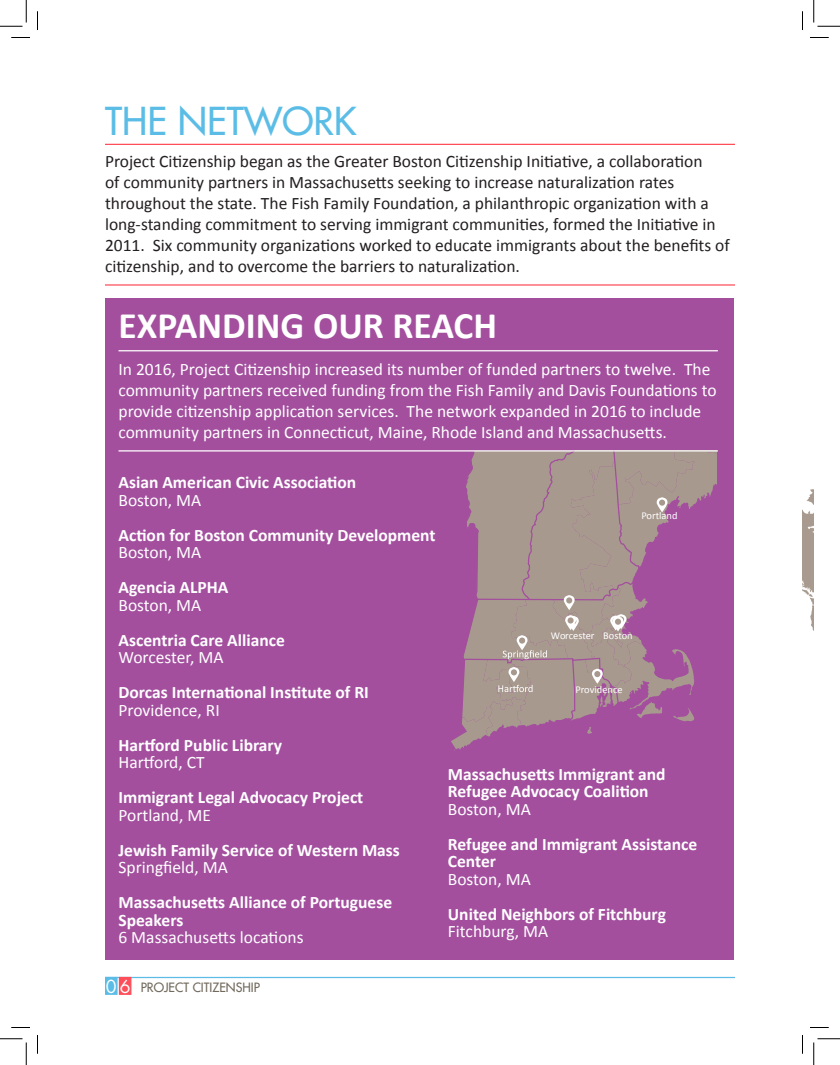
<style>
.page{position:relative;width:840px;height:1065px;background:#fff}
.page>*{position:absolute;margin:0;border:0;box-sizing:border-box;transform-origin:0 0}
.t1{font:700 37.5px "Calibri";color:#fff}
.t2{font:37.5px "Futura LT";color:#5bbde6}
.t3{font:17.5px/21px "Calibri";color:#231f20}
.t4{font:17.5px/21px "Calibri";color:#fff}
.t5{font:700 17.5px/17.5px "Calibri";color:#fff}
.t6{font:12.5px "Futura LT";color:#70695c}
.t7{font:10.38px "Calibri";color:#fff}
.s1{font-size:17.5px;color:#fff}
</style>
<div class="page">
<hr style="left:105px;top:977px;width:630px;height:1px;background:#5bbde6">
<div style="left:105px;top:977px;width:13px;height:18px;background:#5bbde6;border:1px solid #5bbde6"></div>
<div style="left:119px;top:977px;width:12px;height:18px;background:#fd4e59;border:1px solid #fd4e59"></div>
<hr style="left:105px;top:144px;width:630px;height:1px;background:#fd4e59">
<div style="left:105px;top:298px;width:628px;height:662px;background:#a34f9e"></div>
<hr style="left:105px;top:284px;width:630px;height:2px;background:#fd4e59">
<hr style="left:119px;top:350px;width:599px;height:1px;background:#fff">
<svg style="left:451px;top:452px;width:266px;height:299px"></svg>
<hr style="left:119px;top:450px;width:599px;height:2px;background:#fff">
<img style="left:802px;top:489px;width:12px;height:142px">
<svg style="left:11px;top:37px;width:19px;height:1px"></svg>
<svg style="left:810px;top:37px;width:19px;height:1px"></svg>
<svg style="left:11px;top:1027px;width:19px;height:1px"></svg>
<svg style="left:810px;top:1027px;width:19px;height:1px"></svg>
<svg style="left:37px;top:11px;width:1px;height:19px"></svg>
<svg style="left:37px;top:1035px;width:1px;height:19px"></svg>
<svg style="left:802px;top:11px;width:1px;height:19px"></svg>
<svg style="left:802px;top:1035px;width:1px;height:19px"></svg>
<svg style="left:0;top:0;width:27px;height:27px"></svg>
<svg style="left:0;top:1039px;width:27px;height:26px"></svg>
<svg style="left:814px;top:0;width:26px;height:27px"></svg>
<svg style="left:814px;top:1039px;width:26px;height:26px"></svg>
<p class="t2" style="left:105px;top:97px;width:253px">THE NETWORK</p>
<p class="t3" style="left:105px;top:151px;width:626px">Project Citizenship began as the Greater Boston Citizenship Initiative, a collaboration<br>of community partners in Massachusetts seeking to increase naturalization rates throughout the state. The Fish Family Foundation, a philanthropic organization with a long-standing commitment to serving immigrant communities, formed the Initiative in 2011. Six community organizations worked to educate immigrants about the benefits of citizenship, and to overcome the barriers to naturalization.</p>
<p class="t1" style="left:119px;top:302px;width:380px">EXPANDING OUR REACH</p>
<p class="t4" style="left:119px;top:359px;width:600px">In 2016, Project Citizenship increased its number of funded partners to twelve. The community partners received funding from the Fish Family and Davis Foundations to provide citizenship application services. The network expanded in 2016 to include community partners in Connecticut, Maine, Rhode Island and Massachusetts.</p>
<p class="t5" style="left:119px;top:474px;width:239px">Asian American Civic Association</p>
<p class="t4" style="left:119px;top:490px;width:84px">Boston, MA</p>
<p class="t5" style="left:119px;top:526px;width:319px">Action for Boston Community Development</p>
<p class="t4" style="left:119px;top:542px;width:84px">Boston, MA</p>
<p class="t5" style="left:119px;top:579px;width:112px">Agencia ALPHA</p>
<p class="t4" style="left:119px;top:595px;width:84px">Boston, MA</p>
<p class="t5" style="left:119px;top:631px;width:168px">Ascentria Care Alliance</p>
<p class="t4" style="left:119px;top:647px;width:107px">Worcester, MA</p>
<p class="t5" style="left:119px;top:684px;width:252px">Dorcas International Institute of RI</p>
<p class="t4" style="left:119px;top:700px;width:103px">Providence, RI</p>
<p class="t5" style="left:119px;top:736px;width:165px">Hartford Public Library</p>
<p class="t4" style="left:119px;top:752px;width:88px">Hartford, CT</p>
<p class="t5" style="left:119px;top:789px;width:246px">Immigrant Legal Advocacy Project</p>
<p class="t4" style="left:119px;top:805px;width:94px">Portland, ME</p>
<p class="t5" style="left:119px;top:841px;width:283px">Jewish Family Service of Western Mass</p>
<p class="t4" style="left:119px;top:857px;width:111px">Springfield, MA</p>
<p class="t5" style="left:119px;top:894px;width:275px">Massachusetts Alliance of Portuguese</p>
<p class="t5" style="left:119px;top:911px;width:66px">Speakers</p>
<p class="t4" style="left:119px;top:927px;width:187px">6 Massachusetts locations</p>
<p class="t7" style="left:641px;top:509px;width:38px">Portland</p>
<p class="t7" style="left:551px;top:629px;width:83px">Worcester Boston</p>
<p class="t7" style="left:575px;top:683px;width:49px">Providence</p>
<p class="t5" style="left:448px;top:765px;width:219px">Massachusetts Immigrant and</p>
<p class="t5" style="left:448px;top:783px;width:202px">Refugee Advocacy Coalition</p>
<p class="t4" style="left:448px;top:798px;width:84px">Boston, MA</p>
<p class="t5" style="left:448px;top:835px;width:251px">Refugee and Immigrant Assistance<br>Center</p>
<p class="t4" style="left:448px;top:868px;width:84px">Boston, MA</p>
<p class="t5" style="left:448px;top:905px;width:220px">United Neighbors of Fitchburg</p>
<p class="t4" style="left:448px;top:921px;width:102px">Fitchburg, MA</p>
<p class="t6" style="left:106px;top:979px;width:156px"><span class="s1">0 6</span> PROJECT CITIZENSHIP</p>
</div>
